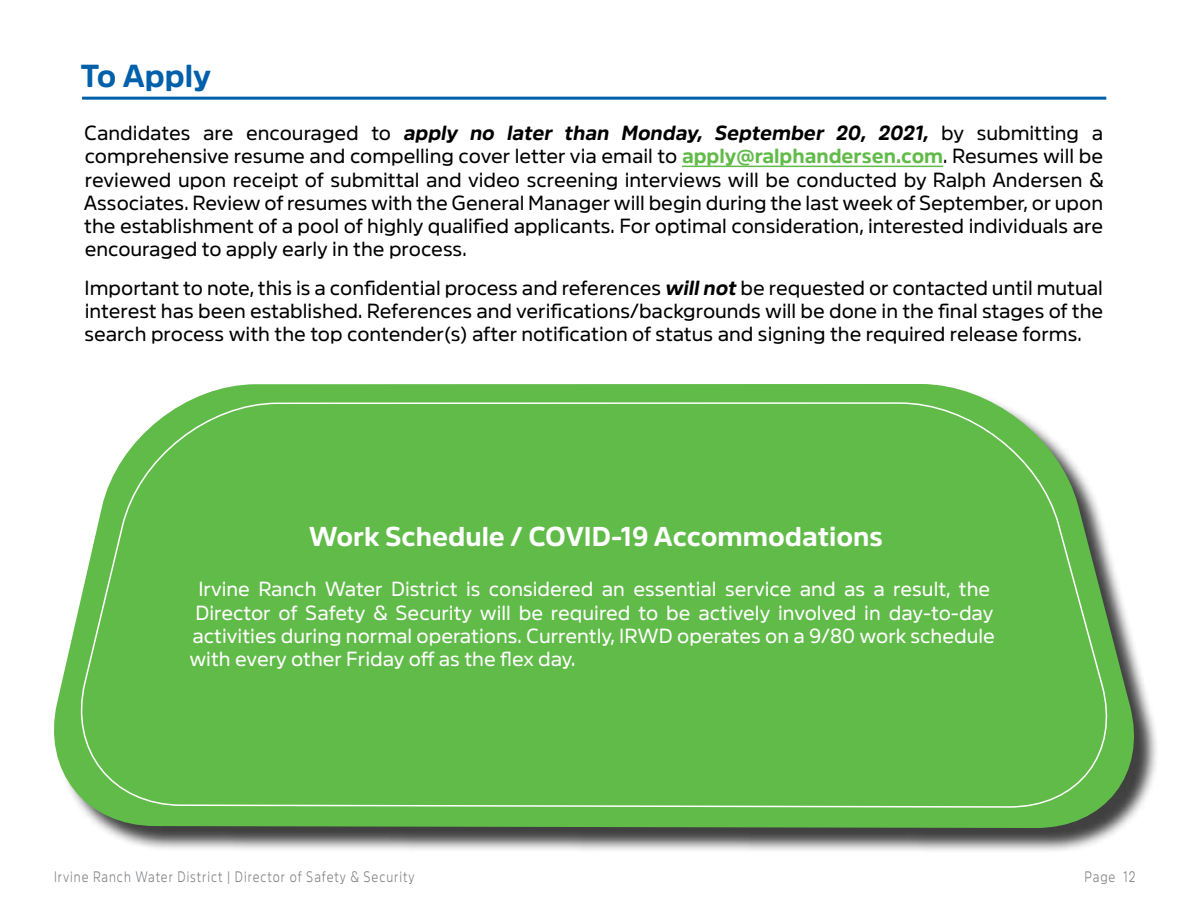
<style>
.page{position:relative;width:1188px;height:918px;background:#fff}
.page>*{position:absolute;margin:0;border:0;box-sizing:border-box;transform-origin:0 0}
.t1{font:700 31.5px "Amsi Pro Normal";color:#0060aa}
.t2{font:700 27px "Amsi Pro Normal";color:#fff}
.t3{font:20.25px/23.2px "Amsi Pro Normal";color:#000;text-align:justify}
.t4{font:20.25px/23.2px "Amsi Pro Normal";color:#fff}
.t5{font:300 15px "Amsi Pro Normal";letter-spacing:.08em;color:#808285;scale:.8 1}
.s1{font-weight:700;font-style:italic}
.s2{font-weight:700;color:#61bb49}
</style>
<div class="page">
<hr style="left:82px;top:97px;width:1024px;height:3px;background:#0060aa">
<div style="left:57px;top:387px;width:1102px;height:466px;background:#000;opacity:.75"></div>
<svg style="left:54px;top:384px;width:1094px;height:444px;fill:#61bb49"></svg>
<hr style="left:682px;top:166px;width:261px;height:1px;background:#61bb49">
<div style="left:67px;top:402px;width:1053px;height:407px;background:#61bb49"></div>
<h1 class="t1" style="left:81px;top:50px;width:132px">To Apply</h1>
<p class="t3" style="left:84px;top:119px;width:1021px">Candidates are encouraged to <span class="s1">apply no later than Monday, September 20, 2021,</span> by submitting a comprehensive resume and compelling cover letter via email to <span class="s2">apply@ralphandersen.com</span>. Resumes will be reviewed upon receipt of submittal and video screening interviews will be conducted by Ralph Andersen &amp; Associates. Review of resumes with the General Manager will begin during the last week of September, or upon the establishment of a pool of highly qualified applicants. For optimal consideration, interested individuals are encouraged to apply early in the process.</p>
<p class="t3" style="left:84px;top:274px;width:1020px">Important to note, this is a confidential process and references <span class="s1">will not</span> be requested or contacted until mutual interest has been established. References and verifications/backgrounds will be done in the final stages of the search process with the top contender(s) after notification of status and signing the required release forms.</p>
<h2 class="t2" style="left:309px;top:515px;width:576px">Work Schedule / COVID-19 Accommodations</h2>
<p class="t4" style="left:189px;top:575px;width:807px;text-indent:9px">Irvine Ranch Water District is considered an essential service and as a result, the Director of Safety &amp; Security will be required to be actively involved in day-to-day activities during normal operations. Currently, IRWD operates on a 9/80 work schedule with every other Friday off as the flex day.</p>
<p class="t5" style="left:54px;top:864px;width:452px">Irvine Ranch Water District | Director of Safety &amp; Security</p>
<p class="t5" style="left:1085px;top:864px;width:65px">Page 12</p>
</div>
